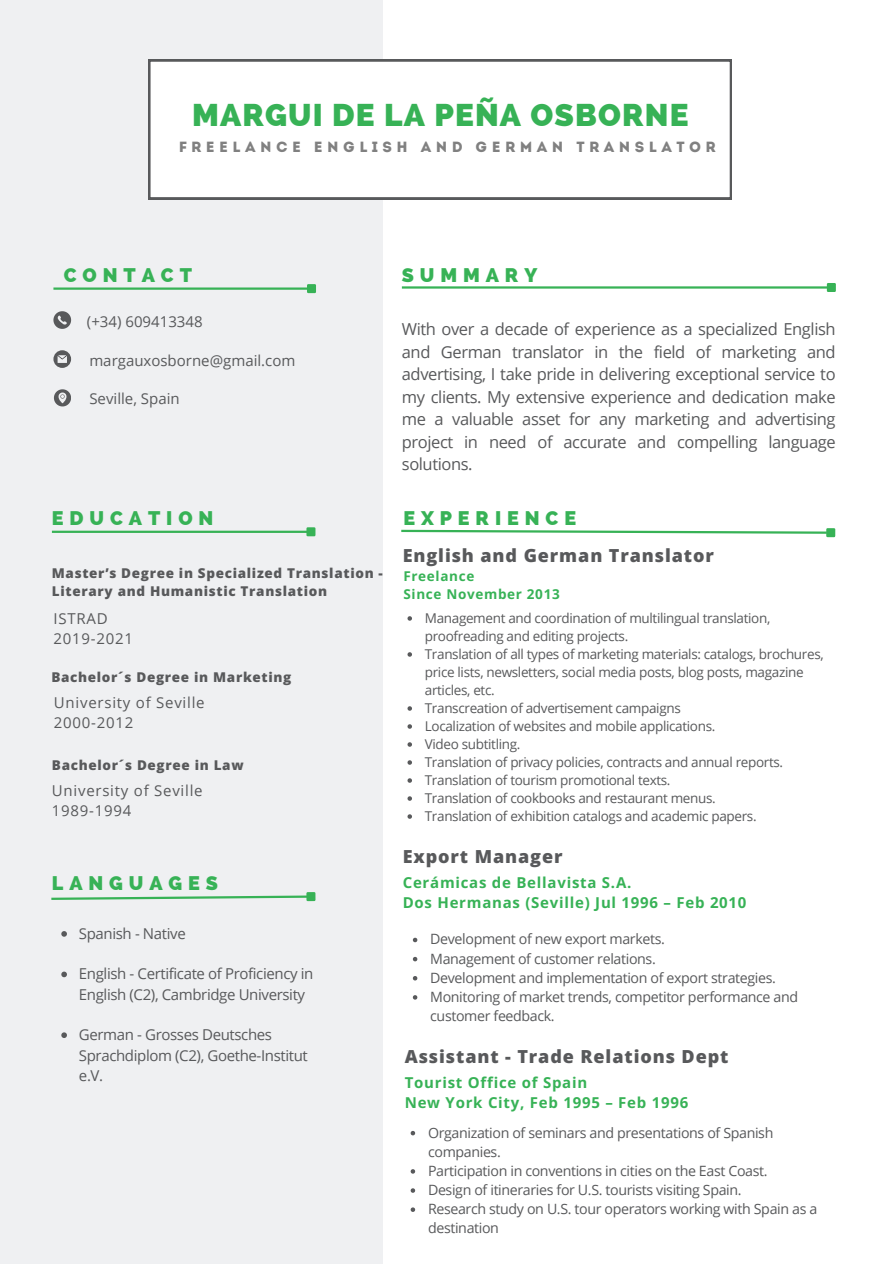
<style>
.page{position:relative;width:894px;height:1264px;background:#fff}
.page>*{position:absolute;margin:0;border:0;box-sizing:border-box;transform-origin:0 0}
.t1{font:800 31.5px "Raleway";letter-spacing:.035em;color:#37b256}
.t2{font:800 19.65px "Raleway";letter-spacing:.3em;color:#37b256}
.t3{font:800 18px "Open Sans";letter-spacing:.05em;color:#58595b}
.t4{font:16.5px/22.5px "Open Sans";letter-spacing:-.025em;color:#58595b;text-align:justify}
.t5{font:15px/20.2px "Open Sans";letter-spacing:-.025em;color:#58595b}
.t6{font:700 15px/20.2px "Open Sans";letter-spacing:.05em;color:#37b256}
.t7{font:15px/20.2px "Open Sans";letter-spacing:.05em;color:#58595b}
.t8{font:15px "Open Sans";color:#58595b}
.t9{font:14.7px "Intro";letter-spacing:.3em;color:#000}
.t10{font:14.25px/19.2px "Open Sans";letter-spacing:-.025em;color:#58595b}
.t11{font:13.5px/18px "Open Sans";letter-spacing:-.025em;color:#58595b}
.t12{font:800 13.5px/18px "Open Sans";letter-spacing:.05em;color:#58595b}
.t13{font:700 13.5px "Open Sans";letter-spacing:.05em;color:#37b256}
</style>
<div class="page">
<div style="left:0;top:0;width:382px;height:1263px;background:#eff0f2"></div>
<svg style="left:148px;top:59px;width:583px;height:140px"></svg>
<hr style="left:402px;top:286px;width:425px;height:2px;background:#37b256">
<div style="left:827px;top:284px;width:7px;height:7px;background:#37b256"></div>
<div style="left:826px;top:283px;width:9px;height:9px;border:2px solid #37b256"></div>
<hr style="left:53px;top:287px;width:254px;height:3px;background:#37b256">
<div style="left:308px;top:285px;width:7px;height:7px;background:#37b256"></div>
<div style="left:307px;top:284px;width:9px;height:9px;border:2px solid #37b256"></div>
<svg style="left:401px;top:529px;width:425px;height:5px"></svg>
<div style="left:827px;top:529px;width:6px;height:7px;background:#37b256"></div>
<div style="left:826px;top:528px;width:9px;height:9px;border:2px solid #37b256"></div>
<hr style="left:52px;top:530px;width:255px;height:3px;background:#37b256">
<div style="left:307px;top:528px;width:7px;height:7px;background:#37b256"></div>
<div style="left:306px;top:527px;width:9px;height:9px;border:2px solid #37b256"></div>
<svg style="left:51px;top:895px;width:255px;height:5px"></svg>
<div style="left:307px;top:893px;width:7px;height:7px;background:#37b256"></div>
<div style="left:306px;top:892px;width:9px;height:9px;border:2px solid #37b256"></div>
<svg style="left:53px;top:350px;width:18px;height:18px"></svg>
<svg style="left:53px;top:311px;width:18px;height:18px"></svg>
<svg style="left:54px;top:389px;width:17px;height:17px"></svg>
<svg style="left:61px;top:931px;width:6px;height:5px"></svg>
<svg style="left:61px;top:971px;width:6px;height:6px"></svg>
<svg style="left:61px;top:1032px;width:6px;height:6px"></svg>
<svg style="left:407px;top:616px;width:5px;height:4px"></svg>
<svg style="left:407px;top:652px;width:5px;height:4px"></svg>
<svg style="left:407px;top:706px;width:5px;height:4px"></svg>
<svg style="left:407px;top:724px;width:5px;height:4px"></svg>
<svg style="left:407px;top:742px;width:5px;height:4px"></svg>
<svg style="left:407px;top:760px;width:5px;height:4px"></svg>
<svg style="left:407px;top:778px;width:5px;height:4px"></svg>
<svg style="left:407px;top:796px;width:5px;height:4px"></svg>
<svg style="left:407px;top:814px;width:5px;height:4px"></svg>
<svg style="left:413px;top:937px;width:4px;height:5px"></svg>
<svg style="left:413px;top:956px;width:4px;height:5px"></svg>
<svg style="left:413px;top:976px;width:4px;height:4px"></svg>
<svg style="left:413px;top:995px;width:4px;height:4px"></svg>
<svg style="left:410px;top:1131px;width:5px;height:4px"></svg>
<svg style="left:410px;top:1169px;width:5px;height:4px"></svg>
<svg style="left:410px;top:1188px;width:5px;height:4px"></svg>
<svg style="left:410px;top:1207px;width:5px;height:4px"></svg>
<p class="t1" style="left:192px;top:96px;width:498px">MARGUI DE LA PEÑA OSBORNE</p>
<p class="t9" style="left:178px;top:141px;width:539px">FREELANCE ENGLISH AND GERMAN TRANSLATOR</p>
<p class="t2" style="left:64px;top:263px;width:130px">CONTACT</p>
<p class="t8" style="left:87px;top:310px;width:117px">(+34) 609413348</p>
<p class="t8" style="left:89px;top:350px;width:207px">margauxosborne@gmail.com</p>
<p class="t8" style="left:89px;top:387px;width:92px">Seville, Spain</p>
<h2 class="t2" style="left:402px;top:263px;width:137px">SUMMARY</h2>
<h6 class="t4" style="left:402px;top:317px;width:435px">With over a decade of experience as a specialized English and German translator in the field of marketing and advertising, I take pride in delivering exceptional service to my clients. My extensive experience and dedication make me a valuable asset for any marketing and advertising project in need of accurate and compelling language solutions.</h6>
<h2 class="t2" style="left:52px;top:506px;width:163px">EDUCATION</h2>
<h2 class="t2" style="left:403px;top:506px;width:174px">EXPERIENCE</h2>
<p class="t12" style="left:52px;top:563px;width:332px">Master’s Degree in Specialized Translation -<br>Literary and Humanistic Translation</p>
<h1 class="t7" style="left:53px;top:608px;width:81px">ISTRAD<br>2019-2021</h1>
<p class="t12" style="left:51px;top:667px;width:241px">Bachelor´s Degree in Marketing</p>
<p class="t7" style="left:54px;top:691px;width:152px">University of Seville<br>2000-2012</p>
<h3 class="t12" style="left:52px;top:755px;width:193px">Bachelor´s Degree in Law</h3>
<h5 class="t7" style="left:52px;top:779px;width:152px">University of Seville<br>1989-1994</h5>
<p class="t2" style="left:52px;top:871px;width:167px">LANGUAGES</p>
<h6 class="t5" style="left:79px;top:923px;width:108px">Spanish - Native</h6>
<p class="t5" style="left:79px;top:963px;width:236px">English - Certificate of Proficiency in<br>English (C2), Cambridge University</p>
<h6 class="t5" style="left:79px;top:1024px;width:230px">German - Grosses Deutsches<br>Sprachdiplom (C2), Goethe-Institut e.V.</h6>
<p class="t3" style="left:402px;top:542px;width:313px">English and German Translator</p>
<h6 class="t13" style="left:403px;top:566px;width:72px">Freelance</h6>
<h3 class="t13" style="left:403px;top:584px;width:158px">Since November 2013</h3>
<h2 class="t11" style="left:424px;top:608px;width:347px">Management and coordination of multilingual translation, proofreading and editing projects.</h2>
<h6 class="t11" style="left:424px;top:644px;width:400px">Translation of all types of marketing materials: catalogs, brochures, price lists, newsletters, social media posts, blog posts, magazine articles, etc.</h6>
<h2 class="t11" style="left:424px;top:698px;width:257px">Transcreation of advertisement campaigns</h2>
<h3 class="t11" style="left:424px;top:716px;width:292px">Localization of websites and mobile applications.</h3>
<p class="t11" style="left:424px;top:734px;width:97px">Video subtitling.</p>
<p class="t11" style="left:424px;top:752px;width:360px">Translation of privacy policies, contracts and annual reports.</p>
<p class="t11" style="left:424px;top:770px;width:247px">Translation of tourism promotional texts.</p>
<h4 class="t11" style="left:424px;top:788px;width:292px">Translation of cookbooks and restaurant menus.</h4>
<p class="t11" style="left:424px;top:806px;width:333px">Translation of exhibition catalogs and academic papers.</p>
<h6 class="t3" style="left:402px;top:843px;width:161px">Export Manager</h6>
<h5 class="t6" style="left:402px;top:871px;width:345px">Cerámicas de Bellavista S.A.<br>Dos Hermanas (Seville) Jul 1996 – Feb 2010</h5>
<p class="t10" style="left:430px;top:929px;width:236px">Development of new export markets.</p>
<p class="t10" style="left:430px;top:948px;width:227px">Management of customer relations.</p>
<p class="t10" style="left:430px;top:967px;width:347px">Development and implementation of export strategies.</p>
<p class="t10" style="left:430px;top:986px;width:369px">Monitoring of market trends, competitor performance and customer feedback.</p>
<p class="t3" style="left:404px;top:1043px;width:325px">Assistant - Trade Relations Dept</p>
<p class="t6" style="left:404px;top:1071px;width:285px">Tourist Office of Spain<br>New York City, Feb 1995 – Feb 1996</p>
<p class="t10" style="left:428px;top:1122px;width:347px">Organization of seminars and presentations of Spanish companies.</p>
<p class="t10" style="left:428px;top:1160px;width:341px">Participation in conventions in cities on the East Coast.</p>
<p class="t10" style="left:428px;top:1179px;width:315px">Design of itineraries for U.S. tourists visiting Spain.</p>
<p class="t10" style="left:428px;top:1198px;width:390px">Research study on U.S. tour operators working with Spain as a destination</p>
</div>
